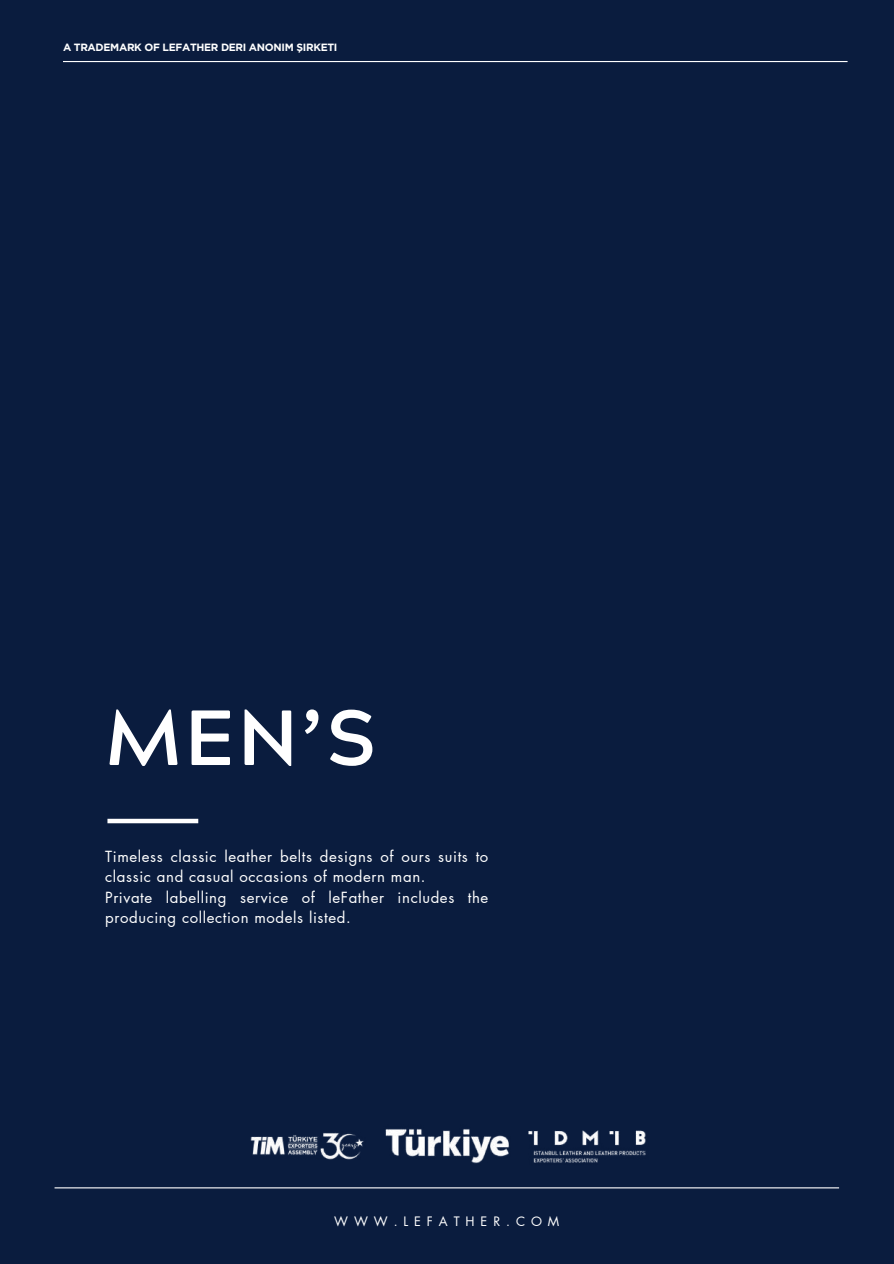
<style>
.page{position:relative;width:894px;height:1264px;background:#fff}
.page>*{position:absolute;margin:0;border:0;box-sizing:border-box;transform-origin:0 0}
.t1{font:700 77.85px "Acherus Grotesque";color:#fff}
.t2{font:15px/20.2px "Futura LT Pro";letter-spacing:.04em;color:#fff}
.t3{font:12.75px "Futura LT Pro";letter-spacing:.465em;color:#fff}
.t4{font:700 10.5px "Gotham";letter-spacing:-.03em;color:#fff}
</style>
<div class="page">
<div style="left:0;top:0;width:893px;height:1263px;background:#0a1c3e"></div>
<hr style="left:63px;top:61px;width:784px;height:1px;background:#fff">
<div style="left:107px;top:818px;width:91px;height:5px;background:#fff"></div>
<hr style="left:55px;top:1187px;width:783px;height:1px;background:#fff">
<img style="left:250px;top:1128px;width:396px;height:36px">
<p class="t4" style="left:63px;top:41px;width:276px">A TRADEMARK OF LEFATHER DERI ANONIM ŞIRKETI</p>
<h1 class="t1" style="left:105px;top:706px;width:272px">MEN’S</h1>
<p class="t2" style="left:105px;top:847px;width:384px">Timeless classic leather belts designs of ours suits to classic and casual occasions of modern man.<br>Private labelling service of leFather includes the producing collection models listed.</p>
<p class="t3" style="left:334px;top:1215px;width:226px">WWW.LEFATHER.COM</p>
</div>
